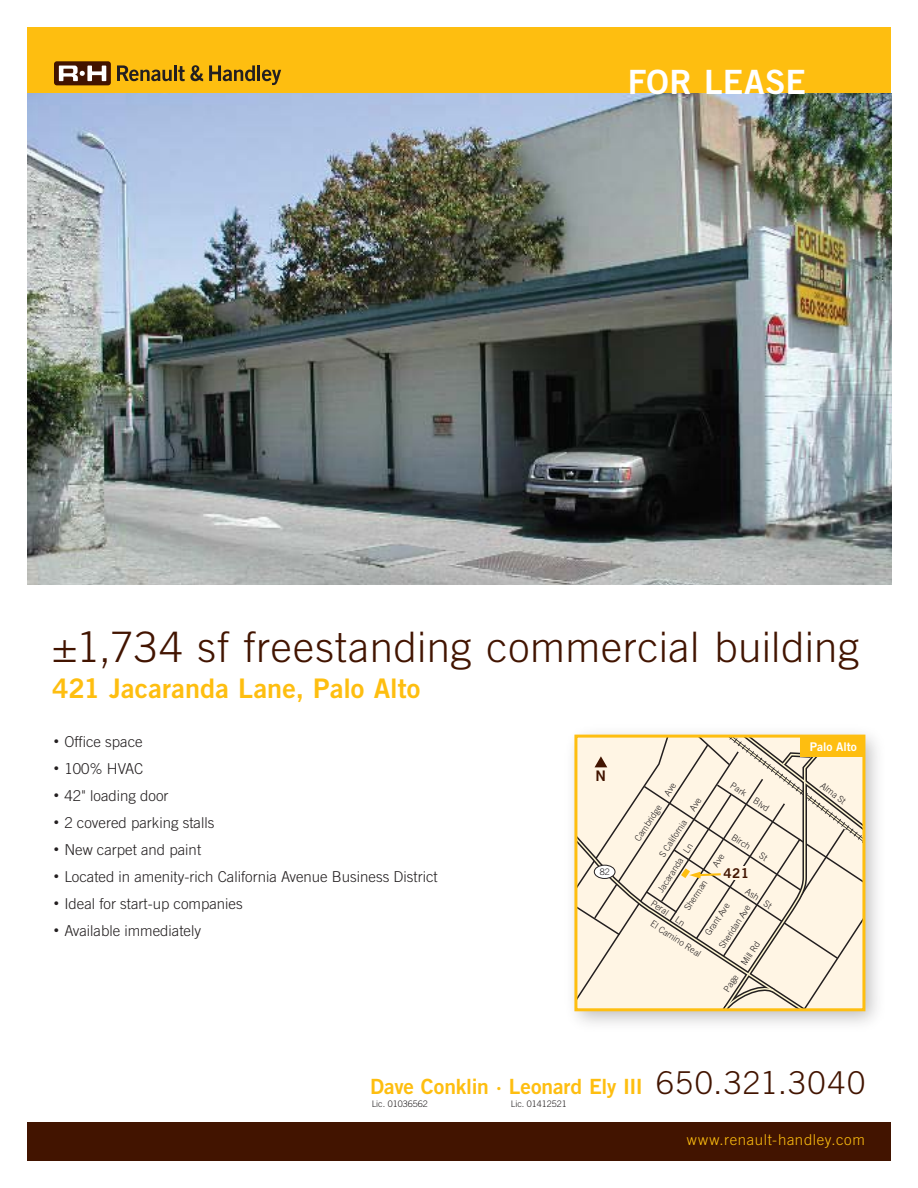
<style>
.page{position:relative;width:918px;height:1188px;background:#fff}
.page>*{position:absolute;margin:0;border:0;box-sizing:border-box;transform-origin:0 0}
.t1{font:300 42px "Trade Gothic";letter-spacing:.015em;color:#421400}
.t2{font:33.45px "Trade Gothic Bold Two";letter-spacing:.01em;color:#fff}
.t3{font:27px "Trade Gothic Bold Two";letter-spacing:.005em;color:#febe10}
.t4{font:21px "Trade Gothic Bold Two";letter-spacing:-.005em;color:#febe10}
.t5{font:300 15px "Trade Gothic";color:#231f20}
.t6{font:300 15px "Trade Gothic";letter-spacing:.045em;color:#febe10}
.t7{font:14.55px "Trade Gothic Bold Two";color:#421400}
.t8{font:13.5px "Trade Gothic Bold Two";color:#421400}
.t9{font:12px "Trade Gothic Bold Two";color:#fff}
.t10{font:300 9px "Trade Gothic";color:#231f20}
.s1{font-size:10.5px}
.s2{font-family:"Trade Gothic";font-weight:300;font-size:31.5px;color:#421400}
</style>
<div class="page">
<div style="left:27px;top:27px;width:864px;height:67px;background:#febe10"></div>
<img style="left:27px;top:94px;width:864px;height:490px">
<div style="left:27px;top:1123px;width:864px;height:38px;background:#421400"></div>
<div style="left:54px;top:61px;width:57px;height:24px;background:#421400;border-radius:3px"></div>
<svg style="left:59px;top:66px;width:47px;height:15px"></svg>
<svg style="left:117px;top:65px;width:55px;height:16px"></svg>
<hr style="left:174px;top:65px;width:3px;height:16px;background:#231f20">
<svg style="left:178px;top:65px;width:25px;height:16px"></svg>
<svg style="left:209px;top:65px;width:46px;height:16px"></svg>
<hr style="left:257px;top:65px;width:3px;height:16px;background:#231f20">
<svg style="left:262px;top:70px;width:19px;height:15px"></svg>
<img style="left:573px;top:733px;width:304px;height:291px">
<svg style="left:576px;top:736px;width:288px;height:274px"></svg>
<h2 class="t2" style="left:628px;top:61px;width:180px">FOR LEASE</h2>
<h1 class="t1" style="left:52px;top:622px;width:809px">±1,734 sf freestanding commercial building</h1>
<h3 class="t3" style="left:52px;top:672px;width:370px">421 Jacaranda Lane, Palo Alto</h3>
<p class="t5" style="left:54px;top:733px;width:90px"><span class="s1">•</span> Office space</p>
<p class="t5" style="left:54px;top:760px;width:91px"><span class="s1">•</span> 100% HVAC</p>
<p class="t5" style="left:54px;top:787px;width:116px"><span class="s1">•</span> 42" loading door</p>
<p class="t5" style="left:54px;top:814px;width:162px"><span class="s1">•</span> 2 covered parking stalls</p>
<p class="t5" style="left:54px;top:841px;width:149px"><span class="s1">•</span> New carpet and paint</p>
<p class="t5" style="left:54px;top:868px;width:385px"><span class="s1">•</span> Located in amenity-rich California Avenue Business District</p>
<p class="t5" style="left:54px;top:895px;width:190px"><span class="s1">•</span> Ideal for start-up companies</p>
<p class="t5" style="left:54px;top:922px;width:149px"><span class="s1">•</span> Available immediately</p>
<p class="t9" style="left:810px;top:739px;width:48px">Palo Alto</p>
<p class="t7" style="left:595px;top:767px;width:12px">N</p>
<p class="t10" style="left:825px;top:780px;width:31px;rotate:38deg">Alma St</p>
<p class="t10" style="left:734px;top:780px;width:46px;rotate:34deg">Park Blvd</p>
<p class="t10" style="left:736px;top:832px;width:22px;rotate:34deg">Birch</p>
<p class="t10" style="left:632px;top:837px;width:43px;rotate:-57deg">Cambridge</p>
<p class="t10" style="left:657px;top:853px;width:45px;rotate:-57deg">S California</p>
<p class="t10" style="left:655px;top:889px;width:58px;rotate:-57deg">Jacaranda Ln</p>
<p class="t8" style="left:724px;top:865px;width:27px">421</p>
<p class="t10" style="left:600px;top:866px;width:12px">82</p>
<p class="t10" style="left:682px;top:907px;width:36px;rotate:-57deg">Sherman</p>
<p class="t10" style="left:749px;top:886px;width:31px;rotate:34deg">Ash St</p>
<p class="t10" style="left:655px;top:898px;width:41px;rotate:34deg">Peral Ln</p>
<p class="t10" style="left:703px;top:932px;width:39px;rotate:-57deg">Grant Ave</p>
<p class="t10" style="left:717px;top:945px;width:52px;rotate:-57deg">Sheridan Ave</p>
<p class="t10" style="left:655px;top:918px;width:60px;rotate:33deg">El Camino Real</p>
<p class="t10" style="left:739px;top:962px;width:28px;rotate:-56deg">Mill Rd</p>
<p class="t10" style="left:721px;top:988px;width:20px;rotate:-56deg">Page</p>
<h3 class="t4" style="left:370px;top:1073px;width:496px">Dave Conklin · Leonard Ely III <span class="s2">650.321.3040</span></h3>
<p class="t10" style="left:372px;top:1099px;width:58px">Lic. 01036562</p>
<p class="t10" style="left:511px;top:1099px;width:58px">Lic. 01412521</p>
<p class="t6" style="left:687px;top:1131px;width:180px">www.renault-handley.com</p>
</div>
